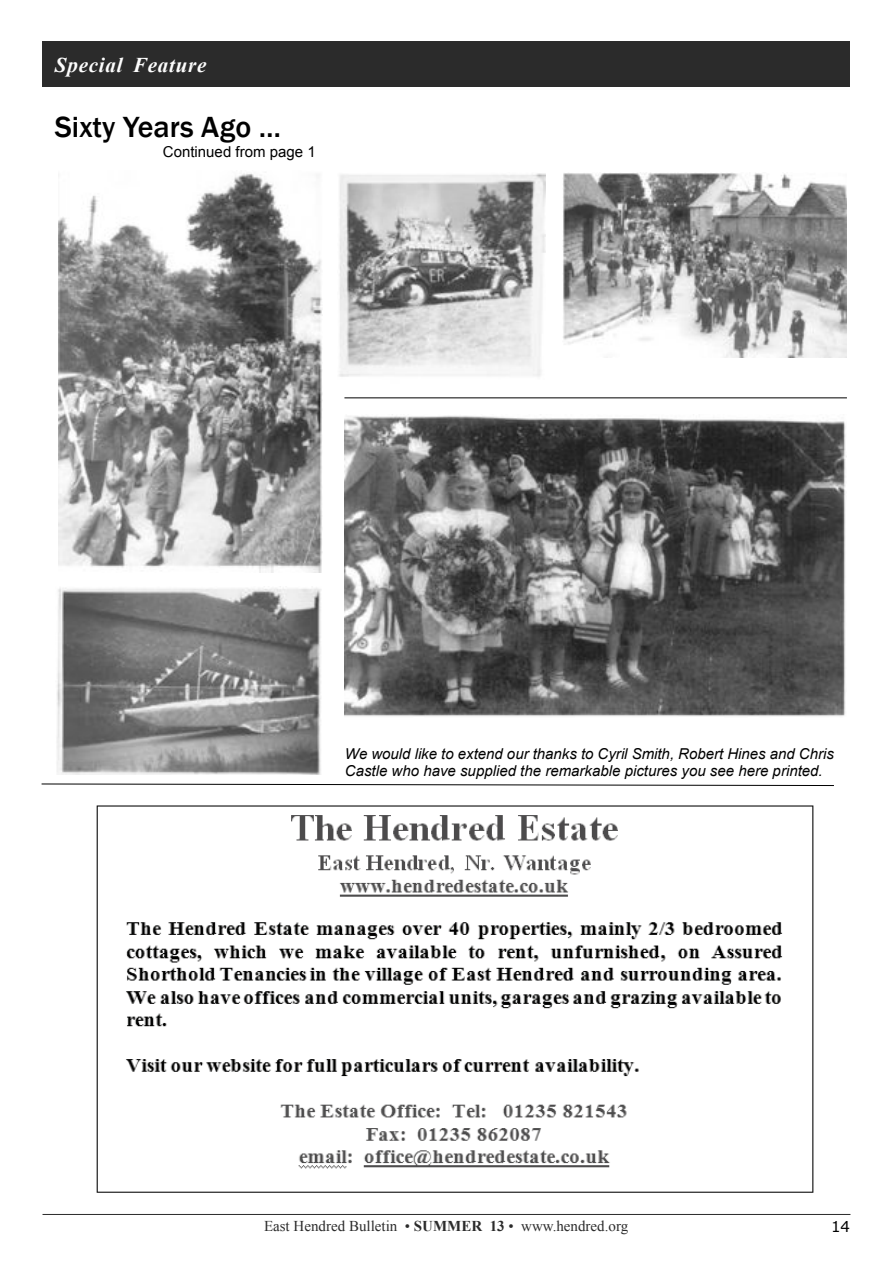
<style>
.page{position:relative;width:893px;height:1263px;background:#fff}
.page>*{position:absolute;margin:0;border:0;box-sizing:border-box;transform-origin:0 0}
.t1{font:30px "font 0000000017 beb 125";color:#010101}
.t2{font:21px "font 0000000017 beb 125";letter-spacing:.04em;color:#fdfdfd}
.t3{font:15px/17.2px "font 0000000017 beb 126";color:#010101}
.t4{font:15px "font 0000000017 beb 125";color:#2b2b2b}
.t5{font:15px "font 0000000017 beb 125";color:#010101}
</style>
<div class="page">
<hr style="left:43px;top:1214px;width:807px;height:1px;background:#2b2b2b">
<div style="left:42px;top:41px;width:808px;height:45px;background:#2b2b2b"></div>
<img style="left:96px;top:805px;width:718px;height:388px">
<svg style="left:41px;top:783px;width:793px;height:3px"></svg>
<img style="left:58px;top:173px;width:264px;height:400px">
<img style="left:57px;top:586px;width:264px;height:188px">
<img style="left:344px;top:415px;width:503px;height:302px">
<img style="left:562px;top:172px;width:285px;height:186px">
<img style="left:339px;top:173px;width:207px;height:204px">
<hr style="left:344px;top:397px;width:503px;height:1px;background:#010101">
<h2 class="t2" style="left:55px;top:53px;width:153px">Special Feature</h2>
<h1 class="t1" style="left:55px;top:109px;width:228px">Sixty Years Ago …</h1>
<p class="t5" style="left:163px;top:143px;width:154px">Continued from page 1</p>
<p class="t3" style="left:345px;top:745px;width:491px">We would like to extend our thanks to Cyril Smith, Robert Hines and Chris<br>Castle who have supplied the remarkable pictures you see here printed.</p>
<p class="t4" style="left:264px;top:1217px;width:366px">East Hendred Bulletin • SUMMER 13 • www.hendred.org</p>
<p class="t3" style="left:831px;top:1217px;width:21px">14</p>
</div>
